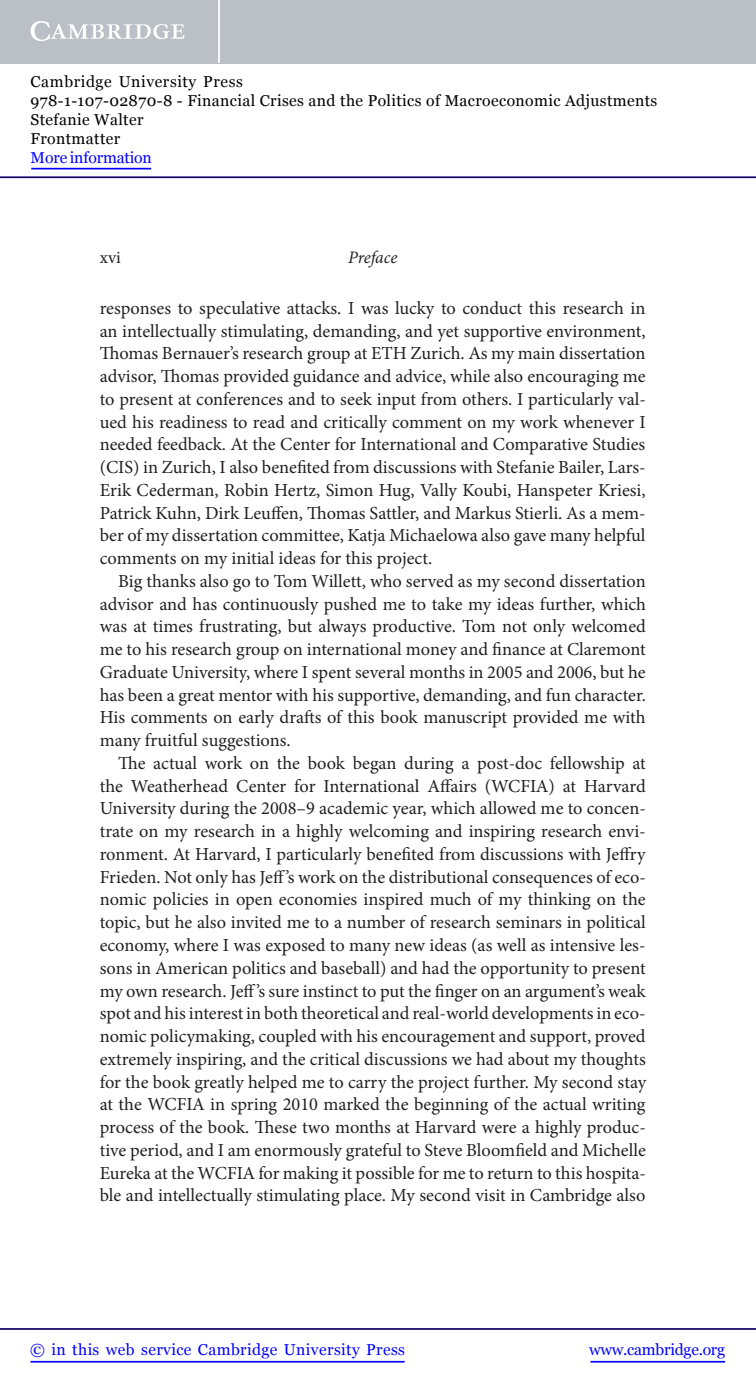
<style>
.page{position:relative;width:756px;height:1388px;background:#fff}
.page>*{position:absolute;margin:0;border:0;box-sizing:border-box;transform-origin:0 0}
.t1{font:18.38px/22.8px "Minion Pro";color:#231f20;text-align:justify}
.t2{font:italic 17.5px "Minion Pro";letter-spacing:-.005em;color:#231f20}
.t3{font:17.5px "Minion Pro";color:#231f20}
.t4{font:15.75px/18.9px "Georgia";letter-spacing:.025em;color:#000}
.t5{font:15.75px "Georgia";letter-spacing:.025em;color:#00f}
.t6{font:15.75px "Georgia";letter-spacing:-.015em;color:#00f}
.t7{font:15.75px "Georgia";letter-spacing:-.01em;color:#00f}
</style>
<div class="page">
<hr style="left:591px;top:1361px;width:134px;height:1px;background:#00f">
<hr style="left:0;top:1328px;width:756px;height:2px;background:#150666">
<hr style="left:31px;top:1361px;width:374px;height:1px;background:#00f">
<div style="left:0;top:0;width:756px;height:63px;background:#bac0c6"></div>
<svg style="left:31px;top:21px;width:154px;height:20px"></svg>
<hr style="left:218px;top:0;width:2px;height:63px;background:#fff">
<hr style="left:0;top:176px;width:756px;height:2px;background:#150666">
<hr style="left:31px;top:168px;width:120px;height:1px;background:#00f">
<p class="t4" style="left:31px;top:72px;width:628px">Cambridge University Press<br>978-1-107-02870-8 - Financial Crises and the Politics of Macroeconomic Adjustments Stefanie Walter<br>Frontmatter</p>
<p class="t7" style="left:31px;top:148px;width:123px">More information</p>
<p class="t3" style="left:100px;top:250px;width:23px">xvi</p>
<p class="t2" style="left:348px;top:250px;width:51px">Preface</p>
<p class="t1" style="left:100px;top:298px;width:548px">responses to speculative attacks. I was lucky to conduct this research in an intellectually stimulating, demanding, and yet supportive environment, Thomas Bernauer’s research group at ETH Zurich. As my main dissertation advisor, Thomas provided guidance and advice, while also encouraging me to present at conferences and to seek input from others. I particularly val&shy;ued his readiness to read and critically comment on my work whenever I needed feedback. At the Center for International and Comparative Studies (CIS) in Zurich, I also benefited from discussions with Stefanie Bailer, Lars-Erik Cederman, Robin Hertz, Simon Hug, Vally Koubi, Hanspeter Kriesi, Patrick Kuhn, Dirk Leuffen, Thomas Sattler, and Markus Stierli. As a mem&shy;ber of my dissertation committee, Katja Michaelowa also gave many helpful comments on my initial ideas for this project.</p>
<p class="t1" style="left:100px;top:571px;width:548px;text-indent:18px">Big thanks also go to Tom Willett, who served as my second dissertation advisor and has continuously pushed me to take my ideas further, which was at times frustrating, but always productive. Tom not only welcomed me to his research group on international money and finance at Claremont Graduate University, where I spent several months in 2005 and 2006, but he has been a great mentor with his supportive, demanding, and fun character.<br>His comments on early drafts of this book manuscript provided me with many fruitful suggestions.</p>
<p class="t1" style="left:100px;top:753px;width:548px;text-indent:18px">The actual work on the book began during a post-doc fellowship at the Weatherhead Center for International Affairs (WCFIA) at Harvard University during the 2008–9 academic year, which allowed me to concen&shy;trate on my research in a highly welcoming and inspiring research envi&shy;ronment. At Harvard, I particularly benefited from discussions with Jeffry Frieden. Not only has Jeff’s work on the distributional consequences of eco&shy;nomic policies in open economies inspired much of my thinking on the topic, but he also invited me to a number of research seminars in political economy, where I was exposed to many new ideas (as well as intensive les&shy;sons in American politics and baseball) and had the opportunity to present my own research. Jeff’s sure instinct to put the finger on an argument’s weak spot and his interest in both theoretical and real-world developments in eco&shy;nomic policymaking, coupled with his encouragement and support, proved extremely inspiring, and the critical discussions we had about my thoughts for the book greatly helped me to carry the project further. My second stay at the WCFIA in spring 2010 marked the beginning of the actual writing process of the book. These two months at Harvard were a highly produc&shy;tive period, and I am enormously grateful to Steve Bloomfield and Michelle Eureka at the WCFIA for making it possible for me to return to this hospita&shy;ble and intellectually stimulating place. My second visit in Cambridge also</p>
<p class="t5" style="left:30px;top:1340px;width:376px">© in this web service Cambridge University Press</p>
<p class="t6" style="left:589px;top:1340px;width:137px">www.cambridge.org</p>
</div>
